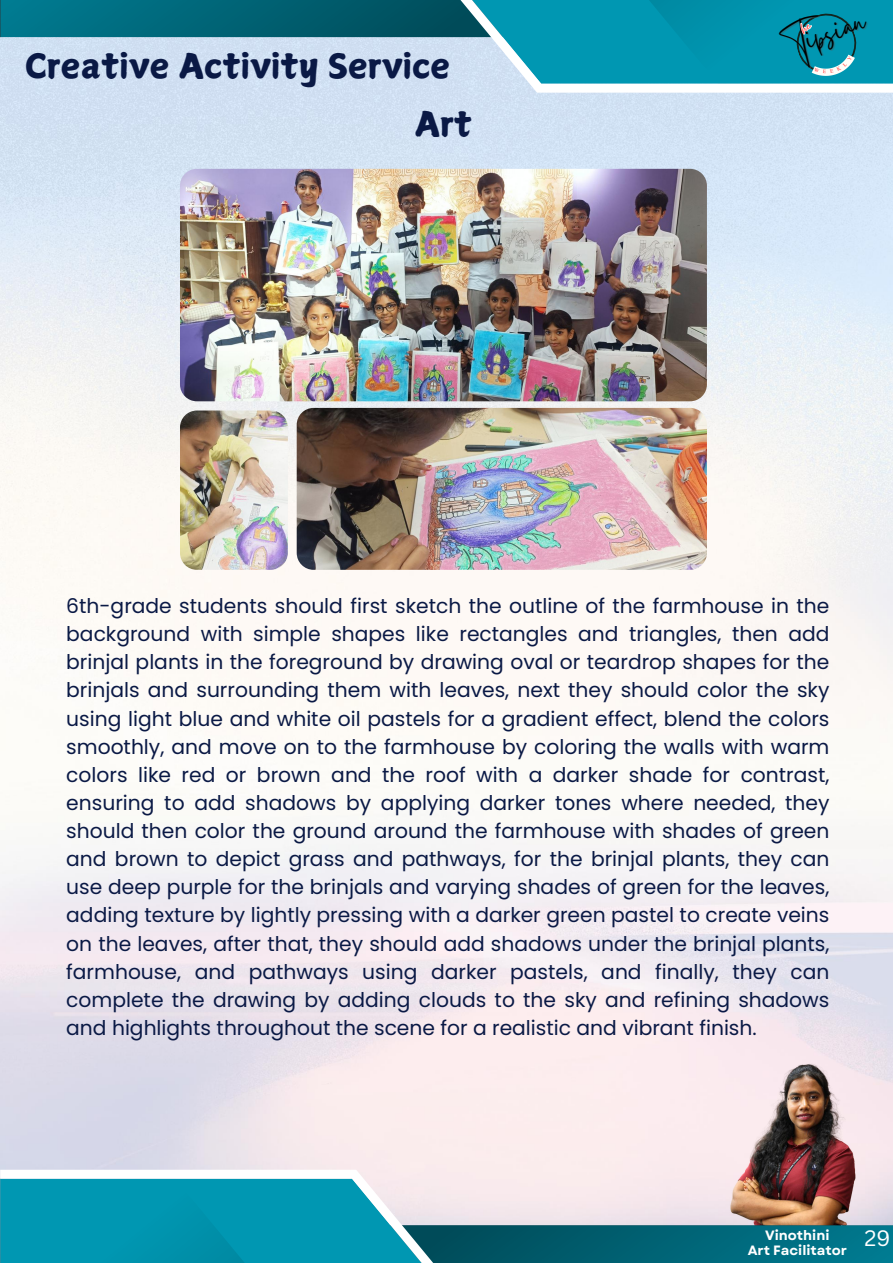
<style>
.page{position:relative;width:893px;height:1263px;background:#fff}
.page>*{position:absolute;margin:0;border:0;box-sizing:border-box;transform-origin:0 0}
.t1{font:38.03px "Gistesy";color:#000}
.t2{font:33.75px/58.4px "Canva Surname Fu";color:#0a1945}
.t3{font:20.25px/28.1px "Poppins";color:#0a1945;text-align:justify}
.t4{font:700 13.5px/15.8px "Garet";color:#fff}
</style>
<div class="page">
<img style="left:0;top:84px;width:893px;height:1095px">
<svg style="left:369px;top:84px;width:524px;height:9px"></svg>
<img style="left:729px;top:1059px;width:137px;height:120px">
<svg style="left:524px;top:1179px;width:369px;height:84px;background:#76959c"></svg>
<svg style="left:0;top:1170px;width:524px;height:93px;background:#3da6ba"></svg>
<img style="left:180px;top:169px;width:526px;height:232px">
<img style="left:180px;top:410px;width:108px;height:160px;border-radius:17px">
<img style="left:297px;top:408px;width:410px;height:162px;border-radius:17px">
<svg style="left:0;top:0;width:893px;height:84px;background:#47a3b8"></svg>
<h2 class="t2" style="left:415px;top:36px;width:59px;text-indent:-390px">Creative Activity Service<br>Art</h2>
<h1 class="t1" style="left:773px;top:23px;width:88px;rotate:-19deg">Tipsian</h1>
<p class="t3" style="left:66px;top:592px;width:764px">6th-grade students should first sketch the outline of the farmhouse in the background with simple shapes like rectangles and triangles, then add brinjal plants in the foreground by drawing oval or teardrop shapes for the brinjals and surrounding them with leaves, next they should color the sky using light blue and white oil pastels for a gradient effect, blend the colors smoothly, and move on to the farmhouse by coloring the walls with warm colors like red or brown and the roof with a darker shade for contrast, ensuring to add shadows by applying darker tones where needed, they should then color the ground around the farmhouse with shades of green and brown to depict grass and pathways, for the brinjal plants, they can use deep purple for the brinjals and varying shades of green for the leaves, adding texture by lightly pressing with a darker green pastel to create veins on the leaves, after that, they should add shadows under the brinjal plants, farmhouse, and pathways using darker pastels, and finally, they can complete the drawing by adding clouds to the sky and refining shadows and highlights throughout the scene for a realistic and vibrant finish.</p>
<p class="t4" style="left:747px;top:1227px;width:144px;text-indent:18px">Vinothini<br>Art Facilitator <sup>29</sup></p>
</div>
